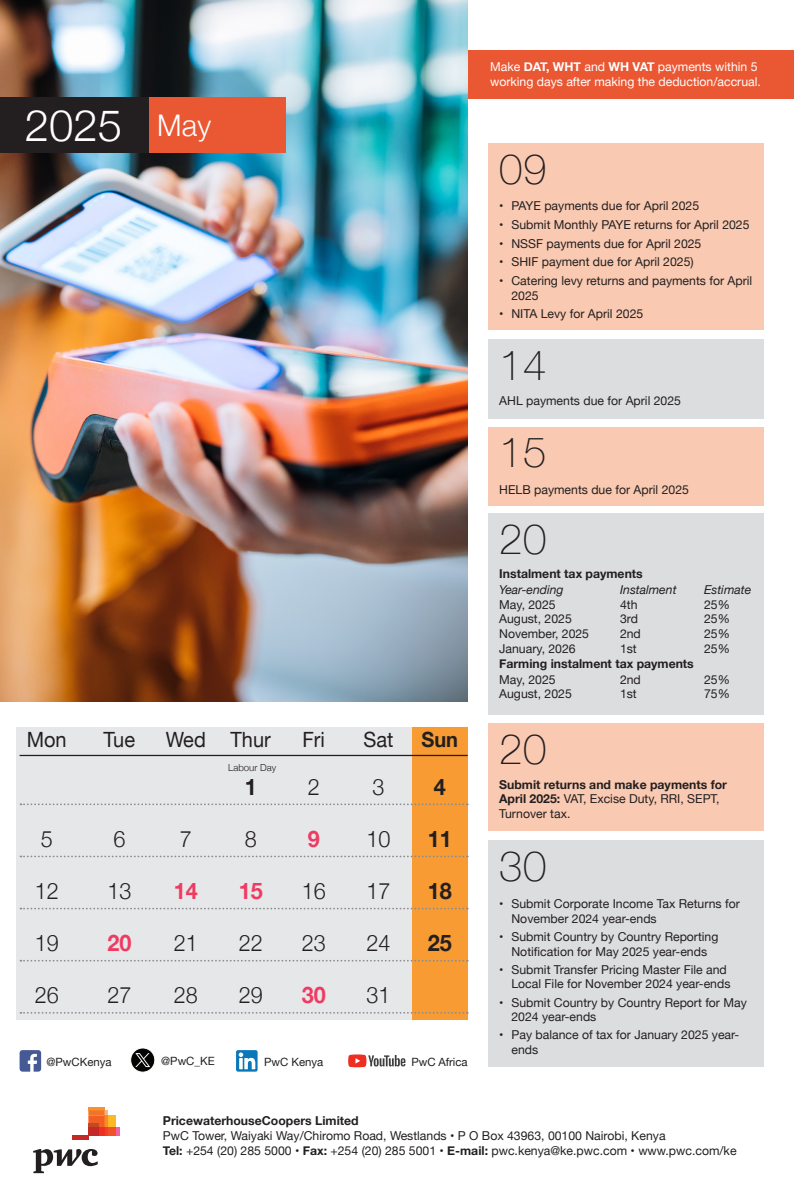
<style>
.page{position:relative;width:794px;height:1191px;background:#fff}
.page>*{position:absolute;margin:0;border:0;box-sizing:border-box;transform-origin:0 0}
.t1{font:300 43.75px "Helvetica Neue";color:#fff}
.t2{font:100 42px "Helvetica Neue";letter-spacing:.01em;color:#231f20}
.t3{font:300 29.75px "Helvetica Neue";color:#fff}
.t4{font:300 22.75px "Helvetica Neue";color:#231f20;scale:.95 1}
.t5{font:700 22.75px "Helvetica Neue";color:#ef3b62;scale:.95 1}
.t6{font:700 22.75px "Helvetica Neue";color:#231f20;scale:.95 1}
.t7{font:21px "Helvetica Neue";color:#231f20;scale:.95 1}
.t8{font:700 21px "Helvetica Neue";color:#231f20;scale:.95 1}
.Body_text{font:12.25px/14.7px "Helvetica Neue";color:#231f20}
.t9{font:700 12.25px/14.7px "Helvetica Neue";color:#231f20}
.t10{font:12.25px/14.7px "Helvetica Neue";color:#fff}
.t11{font:italic 12.25px "Helvetica Neue";color:#231f20}
.Body_text-2{font:11.38px "Helvetica Neue";color:#231f20}
.t12{font:300 9.62px "Helvetica Neue";color:#231f20}
.s1{font-weight:700}
.s2{font-weight:400}
</style>
<div class="page">
<div style="left:461px;top:50px;width:333px;height:48px;background:#ea5733"></div>
<div style="left:16px;top:727px;width:398px;height:292px;background:#e6e7e9"></div>
<div style="left:412px;top:727px;width:56px;height:292px;background:#f89b33"></div>
<hr style="left:20px;top:755px;width:448px;height:1px;background:#231f20">
<svg style="left:20px;top:803px;width:448px;height:2px"></svg>
<svg style="left:20px;top:855px;width:448px;height:2px"></svg>
<svg style="left:20px;top:907px;width:448px;height:2px"></svg>
<svg style="left:20px;top:959px;width:448px;height:2px"></svg>
<svg style="left:20px;top:1012px;width:448px;height:1px"></svg>
<div style="left:488px;top:143px;width:276px;height:186px;background:#f9c9b1"></div>
<div style="left:488px;top:427px;width:276px;height:78px;background:#f9c9b1"></div>
<div style="left:488px;top:339px;width:276px;height:79px;background:#dcdddf"></div>
<div style="left:488px;top:514px;width:276px;height:201px;background:#dcdddf"></div>
<div style="left:488px;top:723px;width:276px;height:108px;background:#f9c9b1"></div>
<div style="left:488px;top:840px;width:276px;height:227px;background:#dcdddf"></div>
<svg style="left:33px;top:1149px;width:65px;height:24px"></svg>
<svg style="left:116px;top:1127px;width:4px;height:8px"></svg>
<hr style="left:88px;top:1107px;width:16px;height:3px;background:#f7932e">
<div style="left:108px;top:1115px;width:8px;height:12px;background:#fcb825"></div>
<div style="left:108px;top:1127px;width:8px;height:8px;background:#f05128"></div>
<svg style="left:88px;top:1110px;width:20px;height:25px"></svg>
<div style="left:98px;top:1127px;width:6px;height:8px;background:#ee3022"></div>
<hr style="left:88px;top:1123px;width:10px;height:4px;background:#c54826">
<div style="left:88px;top:1127px;width:10px;height:8px;background:#c32a25"></div>
<hr style="left:72px;top:1135px;width:16px;height:4px;background:#c32a25">
<svg style="left:20px;top:1050px;width:21px;height:21px"></svg>
<div style="left:131px;top:1048px;width:24px;height:24px;background:#040503;border-radius:50%"></div>
<div style="left:131px;top:1048px;width:24px;height:24px;border:1px solid #fff;border-radius:50%"></div>
<svg style="left:135px;top:1053px;width:15px;height:14px"></svg>
<svg style="left:236px;top:1050px;width:21px;height:21px"></svg>
<svg style="left:348px;top:1054px;width:57px;height:13px"></svg>
<img style="left:0;top:0;width:468px;height:701px">
<div style="left:0;top:97px;width:154px;height:55px;background:#231f20"></div>
<div style="left:149px;top:97px;width:137px;height:55px;background:#ea5733"></div>
<p class="t1" style="left:25px;top:90px;width:99px">2025</p>
<p class="t3" style="left:157px;top:102px;width:56px">May</p>
<p class="t7" style="left:27px;top:725px;width:44px">Mon</p>
<p class="t7" style="left:104px;top:725px;width:35px">Tue</p>
<p class="t7" style="left:166px;top:725px;width:112px">Wed Thur</p>
<p class="t7" style="left:302px;top:725px;width:25px">Fri</p>
<p class="t7" style="left:363px;top:725px;width:33px">Sat</p>
<p class="t8" style="left:421px;top:723px;width:40px">Sun</p>
<p class="t6" style="left:245px;top:768px;width:14px">1</p>
<p class="t4" style="left:308px;top:768px;width:14px">2</p>
<p class="t4" style="left:372px;top:768px;width:14px">3</p>
<p class="t6" style="left:434px;top:768px;width:14px">4</p>
<p class="t4" style="left:41px;top:820px;width:14px">5</p>
<p class="t4" style="left:113px;top:820px;width:14px">6</p>
<p class="t4" style="left:180px;top:820px;width:14px">7</p>
<p class="t4" style="left:245px;top:820px;width:14px">8</p>
<p class="t5" style="left:308px;top:820px;width:14px">9</p>
<p class="t4" style="left:366px;top:820px;width:27px">10</p>
<p class="t6" style="left:428px;top:820px;width:27px">11</p>
<p class="t4" style="left:35px;top:872px;width:27px">12</p>
<p class="t4" style="left:107px;top:872px;width:27px">13</p>
<p class="t5" style="left:174px;top:873px;width:27px">14</p>
<p class="t5" style="left:239px;top:873px;width:27px">15</p>
<p class="t4" style="left:302px;top:872px;width:27px">16</p>
<p class="t4" style="left:366px;top:872px;width:27px">17</p>
<p class="t6" style="left:428px;top:873px;width:27px">18</p>
<p class="t4" style="left:35px;top:924px;width:27px">19</p>
<p class="t5" style="left:107px;top:925px;width:27px">20</p>
<p class="t4" style="left:174px;top:924px;width:27px">21</p>
<p class="t4" style="left:239px;top:924px;width:27px">22</p>
<p class="t4" style="left:302px;top:924px;width:27px">23</p>
<p class="t4" style="left:366px;top:924px;width:27px">24</p>
<p class="t6" style="left:428px;top:925px;width:27px">25</p>
<p class="t4" style="left:35px;top:976px;width:27px">26</p>
<p class="t4" style="left:107px;top:976px;width:27px">27</p>
<p class="t4" style="left:174px;top:976px;width:27px">28</p>
<p class="t4" style="left:239px;top:976px;width:27px">29</p>
<p class="t5" style="left:302px;top:977px;width:27px">30</p>
<p class="t4" style="left:366px;top:976px;width:27px">31</p>
<p class="t12" style="left:228px;top:759px;width:49px">Labour Day</p>
<p class="Body_text-2" style="left:46px;top:1054px;width:67px">@PwCKenya</p>
<p class="Body_text-2" style="left:161px;top:1052px;width:55px">@PwC_KE</p>
<p class="Body_text-2" style="left:264px;top:1053px;width:61px">PwC Kenya</p>
<p class="Body_text-2" style="left:411px;top:1053px;width:58px">PwC Africa</p>
<p class="t10" style="left:490px;top:60px;width:272px">Make <span class="s1">DAT, WHT</span> and <span class="s1">WH VAT</span> payments within 5 working days after making the deduction/accrual.</p>
<p class="t2" style="left:499px;top:137px;width:49px">09</p>
<p class="Body_text" style="left:499px;top:199px;width:201px">• PAYE payments due for April 2025</p>
<p class="Body_text" style="left:499px;top:218px;width:252px">• Submit Monthly PAYE returns for April 2025</p>
<p class="Body_text" style="left:499px;top:237px;width:204px">• NSSF payments due for April 2025</p>
<p class="Body_text" style="left:499px;top:255px;width:196px">• SHIF payment due for April 2025)</p>
<p class="Body_text" style="left:511px;top:274px;width:242px;text-indent:-12px">• Catering levy returns and payments for April<br>2025</p>
<p class="Body_text" style="left:499px;top:307px;width:146px">• NITA Levy for April 2025</p>
<p class="t2" style="left:499px;top:333px;width:49px">14</p>
<p class="Body_text" style="left:499px;top:394px;width:183px">AHL payments due for April 2025</p>
<p class="t2" style="left:499px;top:420px;width:49px">15</p>
<p class="Body_text" style="left:499px;top:483px;width:191px">HELB payments due for April 2025</p>
<p class="t2" style="left:499px;top:507px;width:49px">20</p>
<p class="t9" style="left:499px;top:566px;width:145px">Instalment tax payments</p>
<p class="t11" style="left:499px;top:581px;width:66px">Year-ending</p>
<p class="t11" style="left:620px;top:581px;width:58px">Instalment</p>
<p class="t11" style="left:704px;top:581px;width:49px">Estimate</p>
<p class="Body_text" style="left:499px;top:598px;width:58px">May, 2025</p>
<p class="Body_text" style="left:620px;top:598px;width:19px">4th</p>
<p class="Body_text" style="left:704px;top:598px;width:27px">25%</p>
<p class="Body_text" style="left:499px;top:612px;width:74px">August, 2025</p>
<p class="Body_text" style="left:620px;top:612px;width:19px">3rd</p>
<p class="Body_text" style="left:704px;top:612px;width:27px">25%</p>
<p class="Body_text" style="left:499px;top:627px;width:91px">November, 2025</p>
<p class="Body_text" style="left:620px;top:627px;width:22px">2nd</p>
<p class="Body_text" style="left:704px;top:627px;width:27px">25%</p>
<p class="Body_text" style="left:499px;top:642px;width:78px">January, 2026</p>
<p class="Body_text" style="left:620px;top:642px;width:18px">1st</p>
<p class="Body_text" style="left:704px;top:642px;width:27px">25%</p>
<p class="t9" style="left:499px;top:656px;width:196px">Farming instalment tax payments</p>
<p class="Body_text" style="left:499px;top:673px;width:58px">May, 2025</p>
<p class="Body_text" style="left:620px;top:673px;width:22px">2nd</p>
<p class="Body_text" style="left:704px;top:673px;width:27px">25%</p>
<p class="Body_text" style="left:499px;top:687px;width:74px">August, 2025</p>
<p class="Body_text" style="left:620px;top:687px;width:18px">1st</p>
<p class="Body_text" style="left:704px;top:687px;width:27px">75%</p>
<p class="t2" style="left:499px;top:717px;width:49px">20</p>
<p class="t9" style="left:499px;top:777px;width:229px">Submit returns and make payments for<br>April 2025: <span class="s2">VAT, Excise Duty, RRI, SEPT,<br>Turnover tax.</span></p>
<p class="t2" style="left:499px;top:834px;width:49px">30</p>
<p class="Body_text" style="left:511px;top:897px;width:230px;text-indent:-12px">• Submit Corporate Income Tax Returns for<br>November 2024 year-ends</p>
<p class="Body_text" style="left:499px;top:929px;width:221px;text-align:center">• Submit Country by Country Reporting<br>Notification for May 2025 year-ends</p>
<p class="Body_text" style="left:499px;top:962px;width:233px;text-align:right">• Submit Transfer Pricing Master File and<br>Local File for November 2024 year-ends</p>
<p class="Body_text" style="left:511px;top:995px;width:237px;text-indent:-12px">• Submit Country by Country Report for May<br>2024 year-ends</p>
<p class="Body_text" style="left:511px;top:1028px;width:229px;text-indent:-12px">• Pay balance of tax for January 2025 year&shy;ends</p>
<p class="Body_text" style="left:163px;top:1114px;width:575px"><span class="s1">PricewaterhouseCoopers Limited<br></span>PwC Tower, Waiyaki Way/Chiromo Road, Westlands • P O Box 43963, 00100 Nairobi, Kenya<br><span class="s1">Tel:</span> +254 (20) 285 5000 • <span class="s1">Fax:</span> +254 (20) 285 5001 • <span class="s1">E-mail:</span> pwc.kenya@ke.pwc.com • www.pwc.com/ke</p>
</div>
